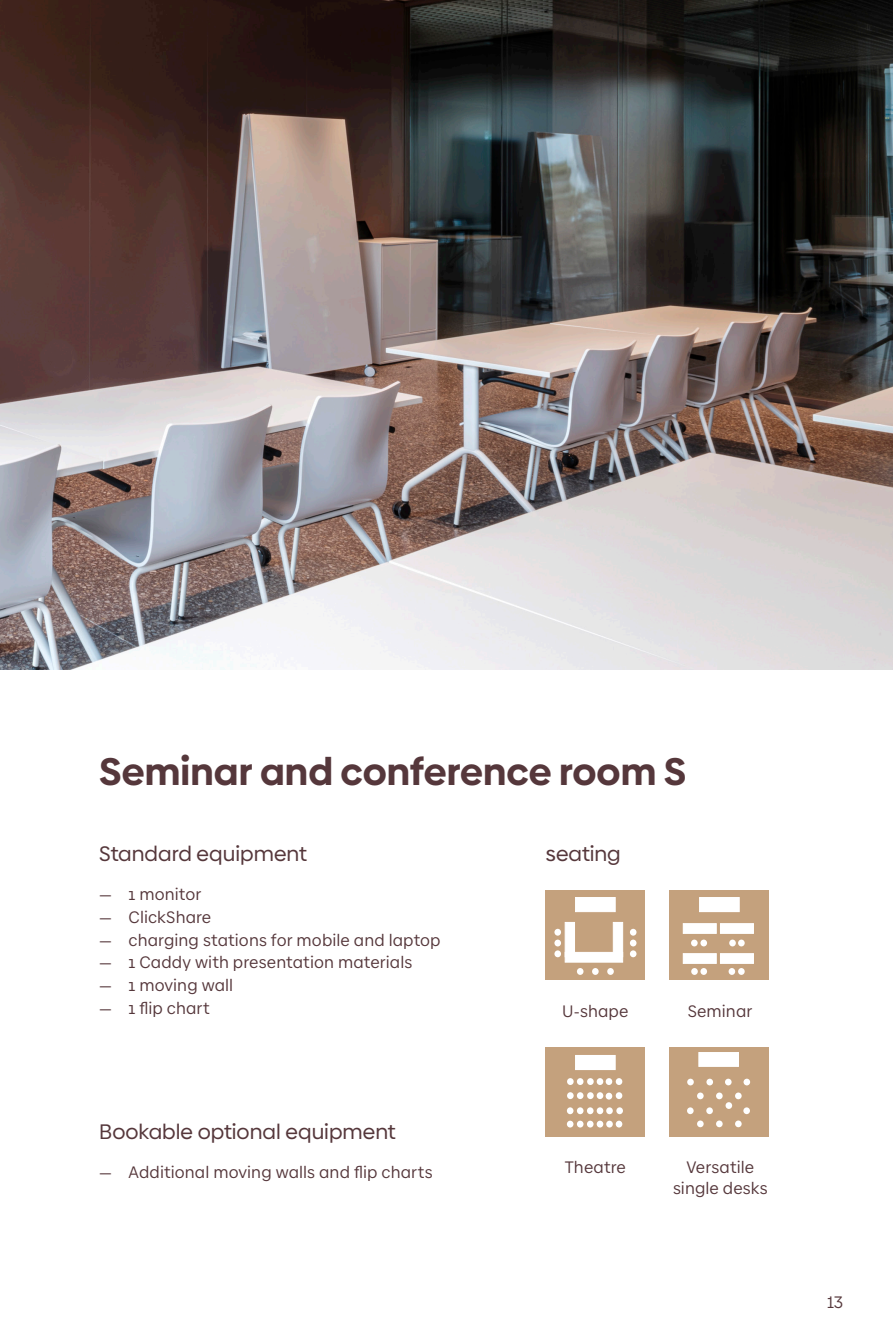
<style>
.page{position:relative;width:893px;height:1340px;background:#fff}
.page>*{position:absolute;margin:0;border:0;box-sizing:border-box;transform-origin:0 0}
.Überschrift{font:700 38.5px "Baloise Create Headline";color:#55373b}
.Überschrift_Untertit{font:21px "Baloise Create Headline";color:#55373b}
.BAL-Lauftext-N-9_5_1{font:16.62px/21px "Baloise Create Text";letter-spacing:.005em;color:#55373b;text-align:center}
</style>
<div class="page">
<div style="left:670px;top:1047px;width:99px;height:89px;background:#c4a17d"></div>
<div style="left:735px;top:1092px;width:7px;height:7px;background:#fff;border-radius:50%"></div>
<div style="left:735px;top:1120px;width:7px;height:7px;background:#fff;border-radius:50%"></div>
<div style="left:697px;top:1092px;width:7px;height:7px;background:#fff;border-radius:50%"></div>
<div style="left:697px;top:1120px;width:7px;height:7px;background:#fff;border-radius:50%"></div>
<div style="left:716px;top:1092px;width:7px;height:7px;background:#fff;border-radius:50%"></div>
<div style="left:716px;top:1120px;width:7px;height:7px;background:#fff;border-radius:50%"></div>
<div style="left:743px;top:1078px;width:7px;height:7px;background:#fff;border-radius:50%"></div>
<div style="left:725px;top:1078px;width:7px;height:7px;background:#fff;border-radius:50%"></div>
<div style="left:706px;top:1078px;width:7px;height:7px;background:#fff;border-radius:50%"></div>
<div style="left:687px;top:1078px;width:7px;height:7px;background:#fff;border-radius:50%"></div>
<div style="left:743px;top:1107px;width:7px;height:7px;background:#fff;border-radius:50%"></div>
<div style="left:725px;top:1102px;width:7px;height:6px;background:#fff;border-radius:50%"></div>
<div style="left:706px;top:1107px;width:7px;height:7px;background:#fff;border-radius:50%"></div>
<div style="left:687px;top:1107px;width:7px;height:7px;background:#fff;border-radius:50%"></div>
<div style="left:698px;top:1052px;width:41px;height:14px;background:#fff"></div>
<div style="left:546px;top:890px;width:99px;height:89px;background:#c4a17d"></div>
<svg style="left:577px;top:968px;width:6px;height:6px"></svg>
<div style="left:592px;top:968px;width:7px;height:6px;background:#fff;border-radius:50%"></div>
<div style="left:607px;top:968px;width:7px;height:6px;background:#fff;border-radius:50%"></div>
<div style="left:630px;top:950px;width:6px;height:7px;background:#fff;border-radius:50%"></div>
<div style="left:630px;top:939px;width:6px;height:7px;background:#fff;border-radius:50%"></div>
<div style="left:554px;top:939px;width:7px;height:7px;background:#fff;border-radius:50%"></div>
<div style="left:554px;top:950px;width:7px;height:7px;background:#fff;border-radius:50%"></div>
<div style="left:630px;top:928px;width:6px;height:7px;background:#fff;border-radius:50%"></div>
<div style="left:554px;top:928px;width:7px;height:7px;background:#fff;border-radius:50%"></div>
<div style="left:575px;top:897px;width:41px;height:15px;background:#fff"></div>
<div style="left:565px;top:921px;width:10px;height:36px;background:#fff"></div>
<div style="left:565px;top:951px;width:58px;height:11px;background:#fff;border:1px solid #fff"></div>
<div style="left:613px;top:921px;width:10px;height:36px;background:#fff"></div>
<div style="left:670px;top:890px;width:99px;height:89px;background:#c4a17d"></div>
<div style="left:691px;top:939px;width:7px;height:7px;background:#fff;border-radius:50%"></div>
<div style="left:691px;top:968px;width:7px;height:6px;background:#fff;border-radius:50%"></div>
<div style="left:729px;top:939px;width:7px;height:7px;background:#fff;border-radius:50%"></div>
<svg style="left:729px;top:968px;width:6px;height:6px"></svg>
<div style="left:738px;top:939px;width:7px;height:7px;background:#fff;border-radius:50%"></div>
<div style="left:700px;top:939px;width:7px;height:7px;background:#fff;border-radius:50%"></div>
<div style="left:738px;top:968px;width:7px;height:6px;background:#fff;border-radius:50%"></div>
<div style="left:700px;top:968px;width:7px;height:6px;background:#fff;border-radius:50%"></div>
<div style="left:699px;top:897px;width:41px;height:15px;background:#fff"></div>
<div style="left:683px;top:923px;width:34px;height:10px;background:#fff;border:1px solid #fff"></div>
<div style="left:683px;top:953px;width:34px;height:10px;background:#fff;border:1px solid #fff"></div>
<div style="left:720px;top:923px;width:34px;height:10px;background:#fff;border:1px solid #fff"></div>
<div style="left:720px;top:953px;width:34px;height:10px;background:#fff;border:1px solid #fff"></div>
<div style="left:546px;top:1047px;width:99px;height:89px;background:#c4a17d"></div>
<div style="left:577px;top:1092px;width:6px;height:7px;background:#fff;border-radius:50%"></div>
<div style="left:577px;top:1078px;width:6px;height:7px;background:#fff;border-radius:50%"></div>
<div style="left:577px;top:1107px;width:6px;height:7px;background:#fff;border-radius:50%"></div>
<div style="left:577px;top:1120px;width:6px;height:7px;background:#fff;border-radius:50%"></div>
<div style="left:567px;top:1078px;width:7px;height:7px;background:#fff;border-radius:50%"></div>
<div style="left:567px;top:1092px;width:7px;height:7px;background:#fff;border-radius:50%"></div>
<div style="left:616px;top:1092px;width:6px;height:7px;background:#fff;border-radius:50%"></div>
<div style="left:616px;top:1120px;width:6px;height:7px;background:#fff;border-radius:50%"></div>
<div style="left:597px;top:1092px;width:6px;height:7px;background:#fff;border-radius:50%"></div>
<div style="left:597px;top:1078px;width:6px;height:7px;background:#fff;border-radius:50%"></div>
<div style="left:597px;top:1107px;width:6px;height:7px;background:#fff;border-radius:50%"></div>
<div style="left:597px;top:1120px;width:6px;height:7px;background:#fff;border-radius:50%"></div>
<div style="left:616px;top:1078px;width:6px;height:7px;background:#fff;border-radius:50%"></div>
<div style="left:606px;top:1078px;width:6px;height:7px;background:#fff;border-radius:50%"></div>
<div style="left:606px;top:1092px;width:6px;height:7px;background:#fff;border-radius:50%"></div>
<div style="left:587px;top:1078px;width:7px;height:7px;background:#fff;border-radius:50%"></div>
<div style="left:587px;top:1092px;width:7px;height:7px;background:#fff;border-radius:50%"></div>
<div style="left:616px;top:1107px;width:7px;height:7px;background:#fff;border-radius:50%"></div>
<div style="left:606px;top:1107px;width:7px;height:7px;background:#fff;border-radius:50%"></div>
<div style="left:606px;top:1120px;width:7px;height:7px;background:#fff;border-radius:50%"></div>
<div style="left:587px;top:1107px;width:6px;height:7px;background:#fff;border-radius:50%"></div>
<div style="left:587px;top:1120px;width:6px;height:7px;background:#fff;border-radius:50%"></div>
<div style="left:567px;top:1107px;width:6px;height:7px;background:#fff;border-radius:50%"></div>
<div style="left:567px;top:1120px;width:6px;height:7px;background:#fff;border-radius:50%"></div>
<div style="left:575px;top:1054px;width:41px;height:16px;background:#fff;border:1px solid #fff"></div>
<img style="left:0;top:0;width:893px;height:670px">
<p class="Überschrift" style="left:99px;top:741px;width:589px">Seminar and conference room S</p>
<p class="Überschrift_Untertit" style="left:99px;top:838px;width:209px">Standard equipment</p>
<p class="BAL-Lauftext-N-9_5_1" style="left:99px;top:883px;width:104px">— 1 monitor</p>
<p class="BAL-Lauftext-N-9_5_1" style="left:99px;top:906px;width:114px">— ClickShare</p>
<p class="BAL-Lauftext-N-9_5_1" style="left:99px;top:929px;width:343px">— charging stations for mobile and laptop</p>
<p class="BAL-Lauftext-N-9_5_1" style="left:99px;top:951px;width:315px">— 1 Caddy with presentation materials</p>
<p class="BAL-Lauftext-N-9_5_1" style="left:99px;top:974px;width:135px">— 1 moving wall</p>
<p class="BAL-Lauftext-N-9_5_1" style="left:99px;top:997px;width:112px">— 1 flip chart</p>
<p class="Überschrift_Untertit" style="left:546px;top:838px;width:76px">seating</p>
<p class="BAL-Lauftext-N-9_5_1" style="left:562px;top:1000px;width:68px">U-shape</p>
<p class="BAL-Lauftext-N-9_5_1" style="left:688px;top:1000px;width:66px">Seminar</p>
<p class="Überschrift_Untertit" style="left:99px;top:1116px;width:298px">Bookable optional equipment</p>
<p class="BAL-Lauftext-N-9_5_1" style="left:99px;top:1161px;width:335px">— Additional moving walls and flip charts</p>
<p class="BAL-Lauftext-N-9_5_1" style="left:673px;top:1156px;width:96px">Versatile single desks</p>
<p class="BAL-Lauftext-N-9_5_1" style="left:565px;top:1156px;width:63px">Theatre</p>
<p class="BAL-Lauftext-N-9_5_1" style="left:827px;top:1291px;width:18px">13</p>
</div>
